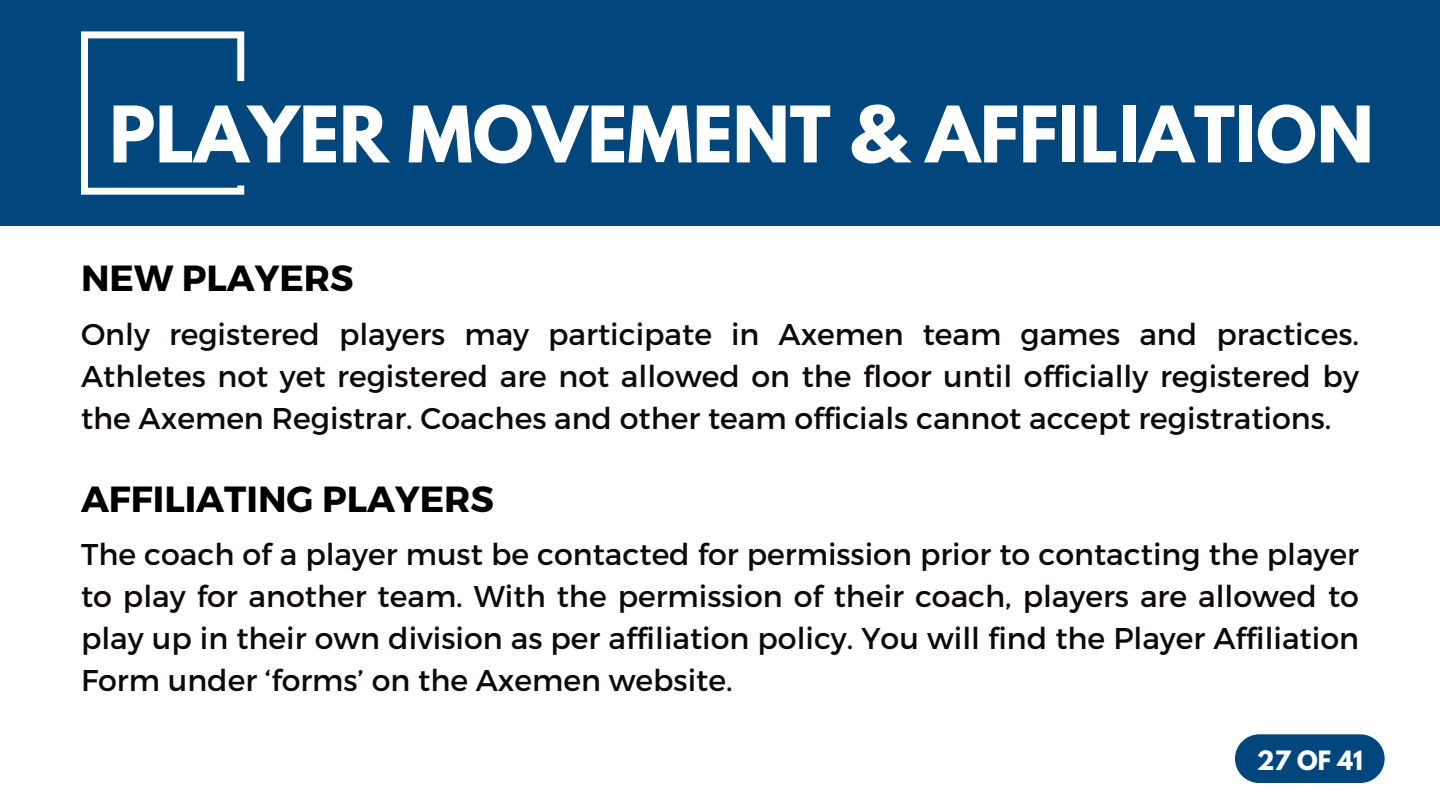
<style>
.page{position:relative;width:1440px;height:810px;background:#fff}
.page>*{position:absolute;margin:0;border:0;box-sizing:border-box;transform-origin:0 0}
.t1{font:700 69px "League Spartan";color:#fff}
.t2{font:700 36.3px "Montserrat";color:#000}
.t3{font:30px/42px "Montserrat";color:#0e070b;text-align:justify}
.t4{font:700 23.6px "League Spartan";color:#fff}
</style>
<div class="page">
<div style="left:0;top:0;width:1440px;height:226px;background:#01467d"></div>
<svg style="left:81px;top:31px;width:163px;height:164px"></svg>
<div style="left:1235px;top:734px;width:150px;height:49px;background:#01467d;border-radius:24px"></div>
<h1 class="t1" style="left:109px;top:100px;width:1266px">PLAYER MOVEMENT &amp; AFFILIATION</h1>
<p class="t2" style="left:81px;top:255px;width:274px">NEW PLAYERS</p>
<p class="t3" style="left:81px;top:311px;width:1279px">Only registered players may participate in Axemen team games and practices.<br>Athletes not yet registered are not allowed on the floor until officially registered by the Axemen Registrar. Coaches and other team officials cannot accept registrations.</p>
<p class="t2" style="left:81px;top:475px;width:414px">AFFILIATING PLAYERS</p>
<p class="t3" style="left:81px;top:532px;width:1279px">The coach of a player must be contacted for permission prior to contacting the player to play for another team. With the permission of their coach, players are allowed to play up in their own division as per affiliation policy. You will find the Player Affiliation Form under ‘forms’ on the Axemen website.</p>
<p class="t4" style="left:1257px;top:748px;width:108px">27 OF 41</p>
</div>
